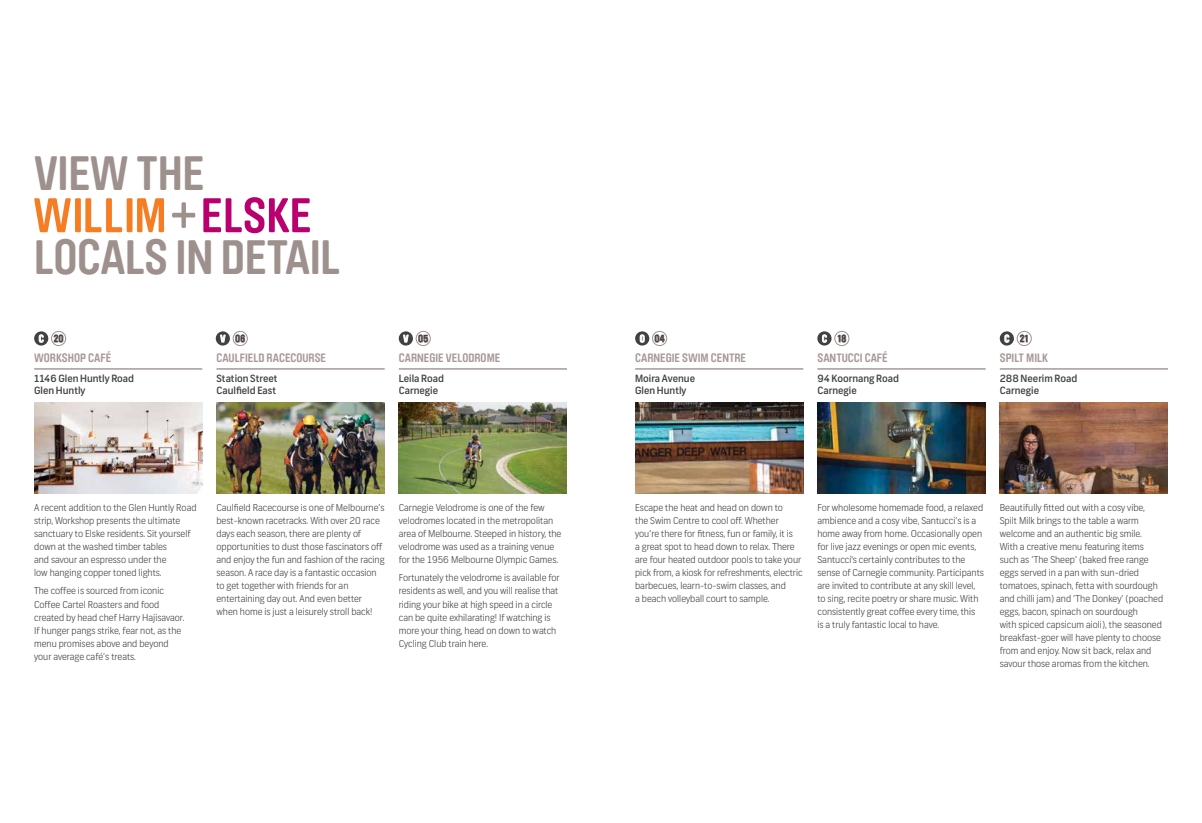
<style>
.page{position:relative;width:1202px;height:823px;background:#fff}
.page>*{position:absolute;margin:0;border:0;box-sizing:border-box;transform-origin:0 0}
.t1{font:700 48px/84px "Brauer Neue";letter-spacing:-.01em;color:#9e918d}
.t2{font:700 12px "Brauer Neue";color:#a69a97}
.t3{font:500 10px/12px "Frank";color:#414042}
.t4{font:700 10px "Brauer Neue";letter-spacing:.01em;color:#414042}
.t5{font:300 9.5px/13px "Frank";color:#414042}
.s1{color:#fff}
</style>
<div class="page">
<img style="left:34px;top:402px;width:168px;height:91px">
<img style="left:216px;top:402px;width:169px;height:91px">
<img style="left:399px;top:402px;width:168px;height:91px">
<img style="left:635px;top:402px;width:168px;height:91px">
<img style="left:817px;top:402px;width:169px;height:91px">
<img style="left:1000px;top:402px;width:168px;height:91px">
<hr style="left:34px;top:368px;width:168px;height:1px;background:#a69a97">
<hr style="left:216px;top:368px;width:169px;height:1px;background:#a69a97">
<hr style="left:399px;top:368px;width:168px;height:1px;background:#a69a97">
<svg style="left:34px;top:331px;width:32px;height:15px"></svg>
<svg style="left:215px;top:331px;width:33px;height:15px"></svg>
<svg style="left:398px;top:331px;width:33px;height:15px"></svg>
<hr style="left:635px;top:368px;width:168px;height:1px;background:#a69a97">
<hr style="left:817px;top:368px;width:169px;height:1px;background:#a69a97">
<hr style="left:1000px;top:368px;width:168px;height:1px;background:#a69a97">
<svg style="left:635px;top:331px;width:32px;height:15px"></svg>
<svg style="left:817px;top:331px;width:33px;height:15px"></svg>
<svg style="left:999px;top:331px;width:33px;height:15px"></svg>
<svg style="left:34px;top:198px;width:130px;height:34px"></svg>
<svg style="left:172px;top:202px;width:23px;height:26px"></svg>
<svg style="left:203px;top:197px;width:107px;height:36px"></svg>
<h1 class="t1" style="left:34px;top:132px;width:168px">VIEW THE<br>LOCALS</h1>
<h1 class="t1" style="left:176px;top:216px;width:66px">IN DETAIL</h1>
<p class="t4" style="left:39px;top:333px;width:26px"><span class="s1">C</span> 20</p>
<p class="t4" style="left:220px;top:333px;width:26px"><span class="s1">V</span> 06</p>
<p class="t4" style="left:403px;top:333px;width:26px"><span class="s1">V</span> 05</p>
<p class="t2" style="left:34px;top:351px;width:67px">WORKSHOP CAFÉ</p>
<p class="t3" style="left:34px;top:372px;width:102px">1146 Glen Huntly Road<br>Glen Huntly</p>
<p class="t2" style="left:216px;top:351px;width:13px">CAULFIELD</p>
<p class="t2" style="left:267px;top:351px;width:7px">RACEC</p>
<p class="t2" style="left:296px;top:351px;width:25px">OURSE</p>
<p class="t3" style="left:216px;top:372px;width:63px">Station Street<br>Caulfield East</p>
<p class="t2" style="left:399px;top:351px;width:96px">CARNEGIE VELODROME</p>
<p class="t3" style="left:399px;top:372px;width:47px">Leila Road<br>Carnegie</p>
<p class="t5" style="left:34px;top:500px;width:164px">A recent addition to the Glen Huntly Road strip, Workshop presents the ultimate sanctuary to Elske residents. Sit yourself down at the washed timber tables<br>and savour an espresso under the<br>low hanging copper toned lights.</p>
<p class="t5" style="left:34px;top:584px;width:152px">The coffee is sourced from iconic Coffee Cartel Roasters and food created by head chef Harry Hajisavaor.<br>If hunger pangs strike, fear not, as the menu promises above and beyond your average café’s treats.</p>
<p class="t5" style="left:216px;top:500px;width:170px">Caulfield Racecourse is one of Melbourne’s best-known racetracks. With over 20 race days each season, there are plenty of opportunities to dust those fascinators off and enjoy the fun and fashion of the racing season. A race day is a fantastic occasion to get together with friends for an entertaining day out. And even better when home is just a leisurely stroll back!</p>
<p class="t5" style="left:399px;top:500px;width:164px">Carnegie Velodrome is one of the few velodromes located in the metropolitan area of Melbourne. Steeped in history, the velodrome was used as a training venue for the 1956 Melbourne Olympic Games.</p>
<p class="t5" style="left:399px;top:571px;width:162px">Fortunately the velodrome is available for residents as well, and you will realise that riding your bike at high speed in a circle can be quite exhilarating! If watching is more your thing, head on down to watch Cycling Club train here.</p>
<p class="t4" style="left:640px;top:333px;width:26px"><span class="s1">0</span> 04</p>
<p class="t4" style="left:822px;top:333px;width:26px"><span class="s1">C</span> 18</p>
<p class="t4" style="left:1004px;top:333px;width:26px"><span class="s1">C</span> 21</p>
<p class="t2" style="left:635px;top:351px;width:25px">CARNEGIE</p>
<p class="t2" style="left:682px;top:351px;width:64px">SWIM CENTRE</p>
<p class="t3" style="left:635px;top:372px;width:61px">Moira Avenue<br>Glen Huntly</p>
<p class="t2" style="left:817px;top:351px;width:13px">SANTUCCI</p>
<p class="t2" style="left:865px;top:351px;width:7px">CAFÉ</p>
<p class="t3" style="left:817px;top:372px;width:83px">94 Koornang Road<br>Carnegie</p>
<p class="t2" style="left:1000px;top:351px;width:12px">SPILT</p>
<p class="t2" style="left:1026px;top:351px;width:23px">MIL K</p>
<p class="t3" style="left:1000px;top:372px;width:79px">288 Neerim Road<br>Carnegie</p>
<p class="t5" style="left:635px;top:500px;width:169px">Escape the heat and head on down to<br>the Swim Centre to cool off. Whether you’re there for fitness, fun or family, it is<br>a great spot to head down to relax. There are four heated outdoor pools to take your pick from, a kiosk for refreshments, electric barbecues, learn-to-swim classes, and<br>a beach volleyball court to sample.</p>
<p class="t5" style="left:817px;top:500px;width:168px">For wholesome homemade food, a relaxed ambience and a cosy vibe, Santucci’s is a home away from home. Occasionally open for live jazz evenings or open mic events, Santucci's certainly contributes to the sense of Carnegie community. Participants are invited to contribute at any skill level, to sing, recite poetry or share music. With consistently great coffee every time, this<br>is a truly fantastic local to have.</p>
<p class="t5" style="left:1000px;top:500px;width:165px">Beautifully fitted out with a cosy vibe, Spilt Milk brings to the table a warm welcome and an authentic big smile.<br>With a creative menu featuring items such as ‘The Sheep’ (baked free range eggs served in a pan with sun-dried tomatoes, spinach, fetta with sourdough and chilli jam) and ‘The Donkey’ (poached eggs, bacon, spinach on sourdough<br>with spiced capsicum aioli), the seasoned breakfast-goer will have plenty to choose from and enjoy. Now sit back, relax and savour those aromas from the kitchen.</p>
</div>
